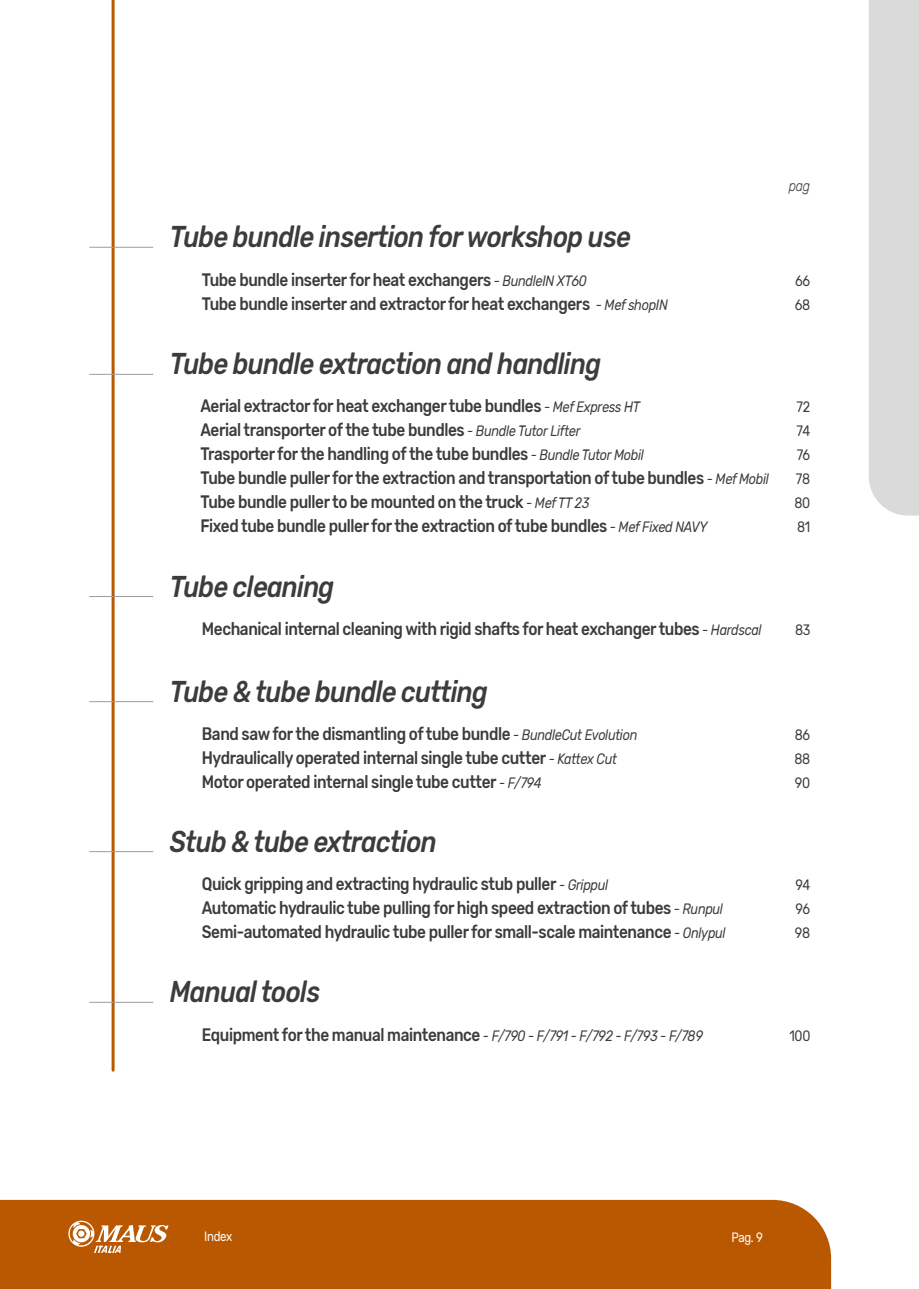
<style>
.page{position:relative;width:919px;height:1289px;background:#fff}
.page>*{position:absolute;margin:0;border:0;box-sizing:border-box;transform-origin:0 0}
.t1{font:italic 500 30px "Rubik";letter-spacing:-.025em;color:#3c3c3b;scale:.85 1}
.t2{font:500 18px/24px "Rubik";letter-spacing:-.025em;color:#3c3c3b;scale:.85 1}
.t3{font:15px/24px "Rubik";letter-spacing:-.025em;color:#3c3c3b;text-align:justify;scale:.85 1}
.t4{font:italic 300 15px "Rubik";color:#3c3c3b;scale:.85 1}
.t5{font:13.5px "Rubik";letter-spacing:-.025em;color:#fff;scale:.85 1}
.s1{font-weight:400;font-style:italic;font-size:15px}
</style>
<div class="page">
<hr style="left:112px;top:0;width:3px;height:1070px;background:#ba5802">
<hr style="left:89px;top:374px;width:64px;height:1px;background:#9d9d9c">
<hr style="left:89px;top:701px;width:64px;height:1px;background:#9d9d9c">
<hr style="left:89px;top:851px;width:64px;height:1px;background:#9d9d9c">
<hr style="left:89px;top:1001px;width:64px;height:1px;background:#9d9d9c">
<hr style="left:89px;top:596px;width:64px;height:1px;background:#9d9d9c">
<hr style="left:89px;top:247px;width:64px;height:1px;background:#9d9d9c">
<div style="left:0;top:1199px;width:831px;height:89px;background:#ba5802"></div>
<svg style="left:68px;top:1220px;width:100px;height:32px"></svg>
<div style="left:869px;top:0;width:49px;height:515px;background:#dadada"></div>
<p class="t4" style="left:788px;top:178px;width:27px">pag</p>
<h1 class="t1" style="left:170px;top:220px;width:543px">Tube bundle insertion for workshop use</h1>
<p class="t2" style="left:202px;top:268px;width:550px">Tube bundle inserter for heat exchangers <span class="s1">- BundleIN XT60<br></span>Tube bundle inserter and extractor for heat exchangers <span class="s1">- Mef shopIN</span></p>
<p class="t3" style="left:794px;top:269px;width:20px">66<br>68</p>
<h1 class="t1" style="left:170px;top:347px;width:509px">Tube bundle extraction and handling</h1>
<p class="t2" style="left:200px;top:394px;width:670px">Aerial extractor for heat exchanger tube bundles <span class="s1">- Mef Express HT<br></span>Aerial transporter of the tube bundles <span class="s1">- Bundle Tutor Lifter<br></span>Trasporter for the handling of the tube bundles <span class="s1">- Bundle Tutor Mobil<br></span>Tube bundle puller for the extraction and transportation of tube bundles <span class="s1">- Mef Mobil </span>Tube bundle puller to be mounted on the truck <span class="s1">- Mef TT 23<br></span>Fixed tube bundle puller for the extraction of tube bundles <span class="s1">- Mef Fixed NAVY</span></p>
<p class="t3" style="left:794px;top:395px;width:20px">72<br>74<br>76<br>78<br>80<br>81</p>
<h1 class="t1" style="left:170px;top:569px;width:195px">Tube cleaning</h1>
<p class="t2" style="left:202px;top:617px;width:660px">Mechanical internal cleaning with rigid shafts for heat exchanger tubes <span class="s1">- Hardscal</span></p>
<p class="t3" style="left:795px;top:618px;width:20px">83</p>
<h1 class="t1" style="left:170px;top:674px;width:375px">Tube &amp; tube bundle cutting</h1>
<p class="t2" style="left:202px;top:722px;width:514px">Band saw for the dismantling of tube bundle <span class="s1">- BundleCut Evolution<br></span>Hydraulically operated internal single tube cutter <span class="s1">- Kattex Cut<br></span>Motor operated internal single tube cutter <span class="s1">- F/794</span></p>
<h1 class="t1" style="left:170px;top:824px;width:315px">Stub &amp; tube extraction</h1>
<p class="t2" style="left:202px;top:872px;width:617px">Quick gripping and extracting hydraulic stub puller <span class="s1">- Grippul<br></span>Automatic hydraulic tube pulling for high speed extraction of tubes <span class="s1">- Runpul<br></span>Semi-automated hydraulic tube puller for small-scale maintenance <span class="s1">- Onlypul</span></p>
<h1 class="t1" style="left:170px;top:974px;width:178px">Manual tools</h1>
<p class="t2" style="left:202px;top:1023px;width:591px">Equipment for the manual maintenance <span class="s1">- F/790 - F/791 - F/792 - F/793 - F/789</span></p>
<p class="t3" style="left:794px;top:723px;width:20px">86<br>88<br>90</p>
<p class="t3" style="left:794px;top:873px;width:20px">94<br>96<br>98</p>
<p class="t3" style="left:789px;top:1024px;width:26px">100</p>
<p class="t5" style="left:204px;top:1228px;width:35px">Index</p>
<p class="t5" style="left:731px;top:1229px;width:38px">Pag. 9</p>
</div>
